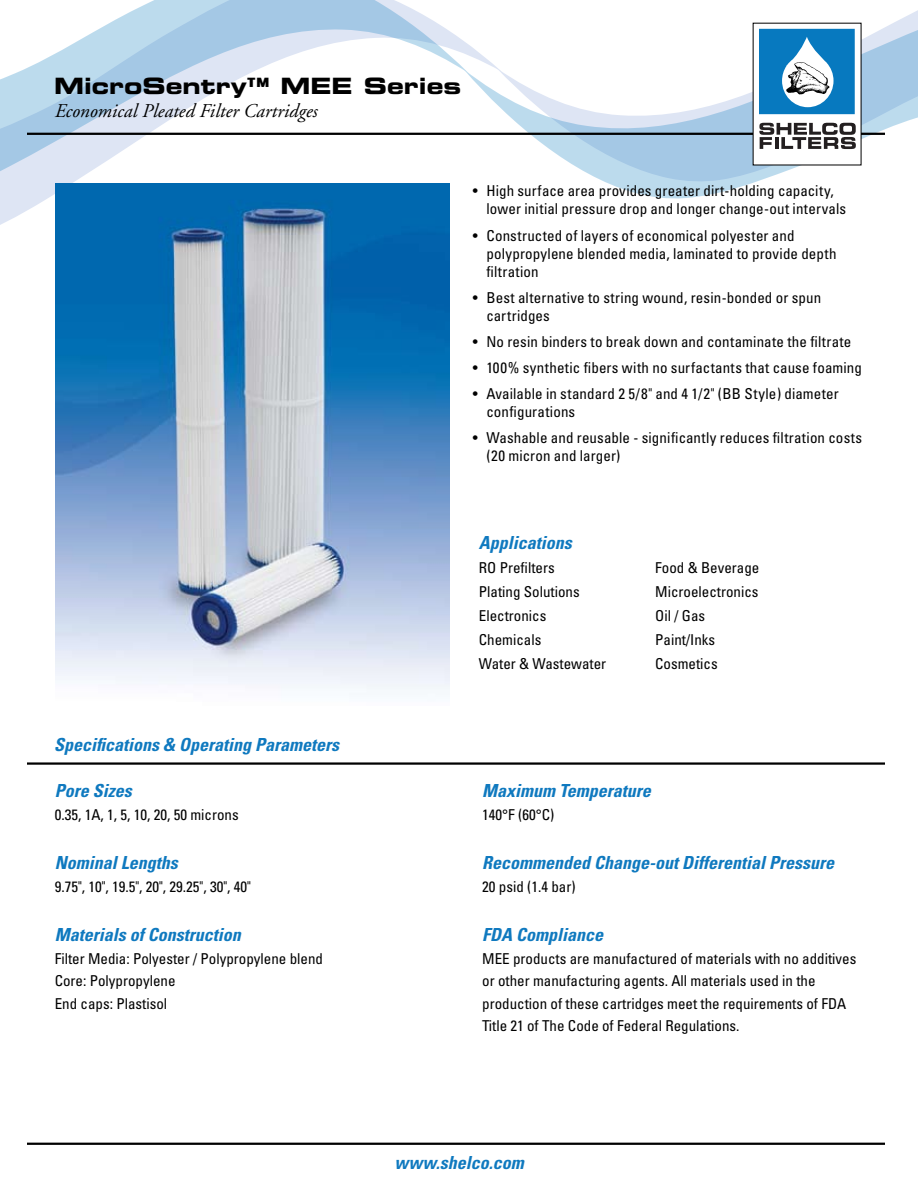
<style>
.page{position:relative;width:918px;height:1188px;background:#fff}
.page>*{position:absolute;margin:0;border:0;box-sizing:border-box;transform-origin:0 0}
.t1{font:22.5px "Eurostile Bold Extended Two";color:#000}
.t2{font:italic 19.5px "Adobe Garamond";color:#000}
.t3{font:italic 700 condensed 18px "Univers";color:#0f79bf}
.t4{font:condensed 15px/18px "Univers";color:#000}
</style>
<div class="page">
<svg style="left:0;top:0;width:464px;height:210px"></svg>
<svg style="left:464px;top:10px;width:454px;height:189px"></svg>
<hr style="left:27px;top:1143px;width:858px;height:2px;background:#000">
<hr style="left:27px;top:133px;width:858px;height:2px;background:#000">
<div style="left:753px;top:23px;width:108px;height:142px;background:#fff"></div>
<svg style="left:759px;top:123px;width:97px;height:26px"></svg>
<svg style="left:759px;top:29px;width:96px;height:85px"></svg>
<hr style="left:27px;top:762px;width:858px;height:3px;background:#000">
<img style="left:55px;top:184px;width:395px;height:506px">
<h1 class="t1" style="left:54px;top:70px;width:409px">MicroSentry™ MEE Series</h1>
<h2 class="t2" style="left:54px;top:101px;width:265px">Economical Pleated Filter Cartridges</h2>
<p class="t4" style="left:486px;top:182px;width:361px;text-indent:-14px">• High surface area provides greater dirt-holding capacity, lower initial pressure drop and longer change-out intervals</p>
<p class="t4" style="left:486px;top:226px;width:352px;text-indent:-14px">• Constructed of layers of economical polyester and polypropylene blended media, laminated to provide depth filtration</p>
<p class="t4" style="left:486px;top:288px;width:336px;text-indent:-14px">• Best alternative to string wound, resin-bonded or spun cartridges</p>
<p class="t4" style="left:473px;top:332px;width:380px">• No resin binders to break down and contaminate the filtrate</p>
<p class="t4" style="left:473px;top:358px;width:391px">• 100% synthetic fibers with no surfactants that cause foaming</p>
<p class="t4" style="left:486px;top:384px;width:354px;text-indent:-14px">• Available in standard 2 5/8" and 4 1/2" (BB Style) diameter configurations</p>
<p class="t4" style="left:486px;top:429px;width:377px;text-indent:-14px">• Washable and reusable - significantly reduces filtration costs (20 micron and larger)</p>
<p class="t3" style="left:54px;top:733px;width:286px">Specifications &amp; Operating Parameters</p>
<p class="t3" style="left:55px;top:780px;width:79px">Pore Sizes</p>
<p class="t4" style="left:55px;top:805px;width:186px">0.35, 1A, 1, 5, 10, 20, 50 microns</p>
<p class="t3" style="left:55px;top:852px;width:124px">Nominal Lengths</p>
<p class="t4" style="left:55px;top:877px;width:198px">9.75", 10", 19.5", 20", 29.25", 30", 40"</p>
<p class="t3" style="left:55px;top:924px;width:187px">Materials of Construction</p>
<p class="t4" style="left:55px;top:947px;width:270px;line-height:22.5px">Filter Media: Polyester / Polypropylene blend<br>Core: Polypropylene<br>End caps: Plastisol</p>
<p class="t3" style="left:479px;top:532px;width:95px">Applications</p>
<p class="t4" style="left:479px;top:559px;width:77px">RO Prefilters</p>
<p class="t4" style="left:655px;top:559px;width:106px">Food &amp; Beverage</p>
<p class="t4" style="left:479px;top:583px;width:102px">Plating Solutions</p>
<p class="t4" style="left:655px;top:583px;width:105px">Microelectronics</p>
<p class="t4" style="left:479px;top:607px;width:69px">Electronics</p>
<p class="t4" style="left:655px;top:607px;width:51px">Oil / Gas</p>
<p class="t4" style="left:479px;top:631px;width:64px">Chemicals</p>
<p class="t4" style="left:655px;top:631px;width:61px">Paint/Inks</p>
<p class="t4" style="left:479px;top:655px;width:129px">Water &amp; Wastewater</p>
<p class="t4" style="left:655px;top:655px;width:64px">Cosmetics</p>
<p class="t3" style="left:482px;top:780px;width:170px">Maximum Temperature</p>
<p class="t4" style="left:482px;top:805px;width:73px">140°F (60°C)</p>
<p class="t3" style="left:482px;top:852px;width:353px">Recommended Change-out Differential Pressure</p>
<p class="t4" style="left:482px;top:877px;width:95px">20 psid (1.4 bar)</p>
<p class="t3" style="left:482px;top:924px;width:122px">FDA Compliance</p>
<p class="t4" style="left:482px;top:947px;width:376px;line-height:22.5px">MEE products are manufactured of materials with no additives or other manufacturing agents. All materials used in the production of these cartridges meet the requirements of FDA Title 21 of The Code of Federal Regulations.</p>
<p class="t3" style="left:394px;top:1152px;width:131px">www.shelco.com</p>
</div>
